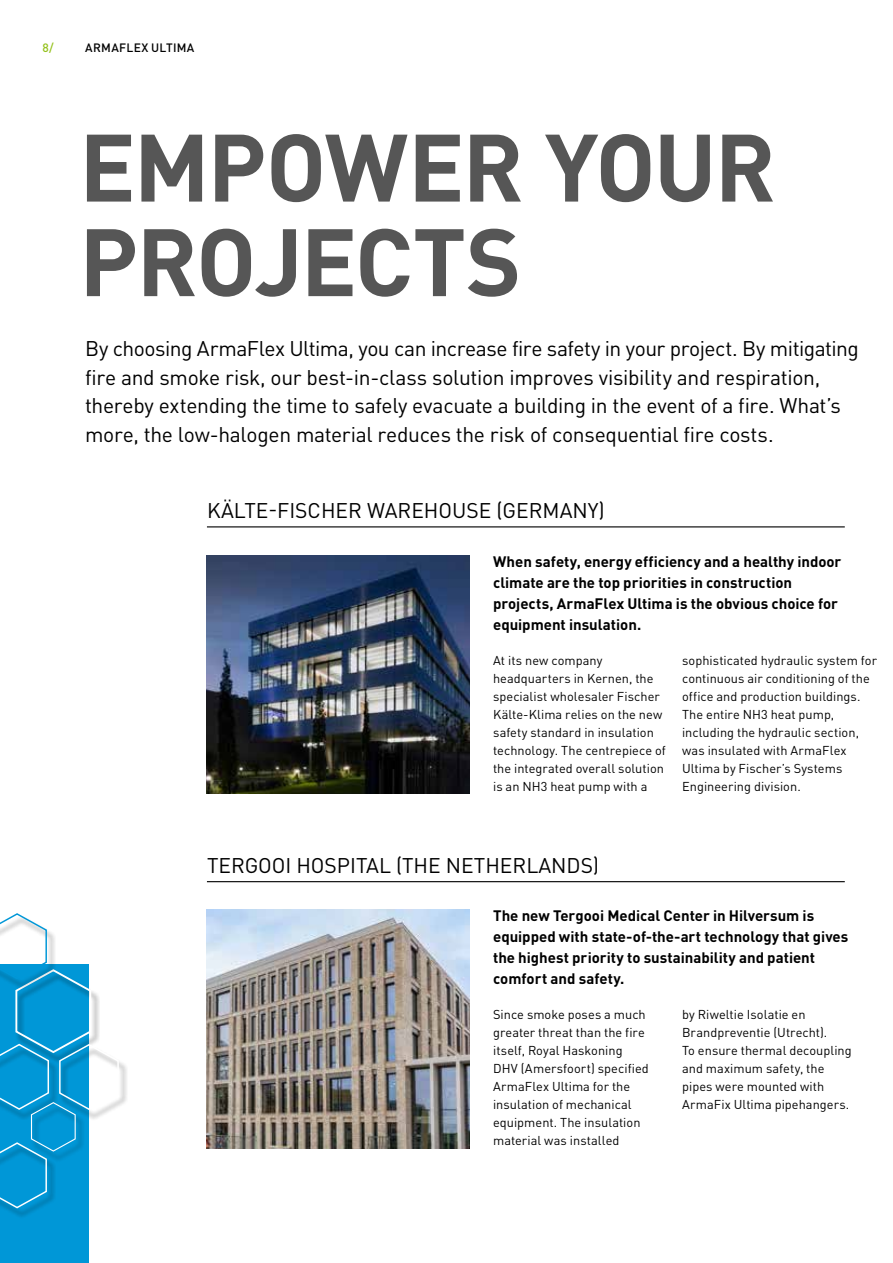
<style>
.page{position:relative;width:893px;height:1263px;background:#fff}
.page>*{position:absolute;margin:0;border:0;box-sizing:border-box;transform-origin:0 0}
.t1{font:700 94.05px/94.5px "DIN Pro";letter-spacing:-.02em;color:#565656}
.t2{font:21px/28.5px "DIN Pro";letter-spacing:-.015em;color:#000}
.t3{font:700 15px/21px "DIN Pro";color:#000}
.t4{font:12.75px/18px "DIN Pro";letter-spacing:.005em;color:#000}
.t5{font:500 12px "DIN Pro";letter-spacing:.025em;color:#000}
.t6{font:500 12px "DIN Pro";color:#94c11c}
</style>
<div class="page">
<img style="left:207px;top:910px;width:263px;height:238px">
<hr style="left:207px;top:881px;width:638px;height:1px;background:#000">
<img style="left:207px;top:555px;width:263px;height:238px">
<hr style="left:207px;top:526px;width:638px;height:1px;background:#000">
<div style="left:0;top:964px;width:89px;height:299px;background:#0097d7"></div>
<div style="left:59px;top:1046px;width:69px;height:74px;background:#000;opacity:.46"></div>
<div style="left:0;top:1145px;width:56px;height:74px;background:#000;opacity:.46"></div>
<svg style="left:0;top:913px;width:120px;height:296px"></svg>
<p class="t6" style="left:43px;top:38px;width:13px">8/</p>
<p class="t5" style="left:85px;top:38px;width:111px">ARMAFLEX ULTIMA</p>
<h1 class="t1" style="left:79px;top:114px;width:698px">EMPOWER YOUR<br>PROJECTS</h1>
<p class="t2" style="left:85px;top:333px;width:775px">By choosing ArmaFlex Ultima, you can increase fire safety in your project. By mitigating fire and smoke risk, our best-in-class solution improves visibility and respiration, thereby extending the time to safely evacuate a building in the event of a fire. What’s more, the low-halogen material reduces the risk of consequential fire costs.</p>
<h2 class="t2" style="left:207px;top:495px;width:399px">KÄLTE-FISCHER WAREHOUSE (GERMANY)</h2>
<p class="t3" style="left:493px;top:550px;width:350px">When safety, energy efficiency and a healthy indoor climate are the top priorities in construction projects, ArmaFlex Ultima is the obvious choice for equipment insulation.</p>
<p class="t4" style="left:493px;top:650px;width:174px">At its new company headquarters in Kernen, the specialist wholesaler Fischer<br>Kälte-Klima relies on the new safety standard in insulation technology. The centrepiece of the integrated overall solution is an NH3 heat pump with a</p>
<p class="t4" style="left:682px;top:650px;width:196px">sophisticated hydraulic system for continuous air conditioning of the office and production buildings.<br>The entire NH3 heat pump, including the hydraulic section, was insulated with ArmaFlex<br>Ultima by Fischer’s Systems<br>Engineering division.</p>
<h2 class="t2" style="left:207px;top:849px;width:394px">TERGOOI HOSPITAL (THE NETHERLANDS)</h2>
<p class="t3" style="left:493px;top:904px;width:357px">The new Tergooi Medical Center in Hilversum is equipped with state-of-the-art technology that gives the highest priority to sustainability and patient comfort and safety.</p>
<p class="t4" style="left:493px;top:1005px;width:157px">Since smoke poses a much greater threat than the fire itself, Royal Haskoning<br>DHV (Amersfoort) specified<br>ArmaFlex Ultima for the insulation of mechanical equipment. The insulation material was installed</p>
<p class="t4" style="left:682px;top:1005px;width:171px">by Riweltie Isolatie en<br>Brandpreventie (Utrecht).<br>To ensure thermal decoupling and maximum safety, the pipes were mounted with<br>ArmaFix Ultima pipehangers.</p>
</div>
